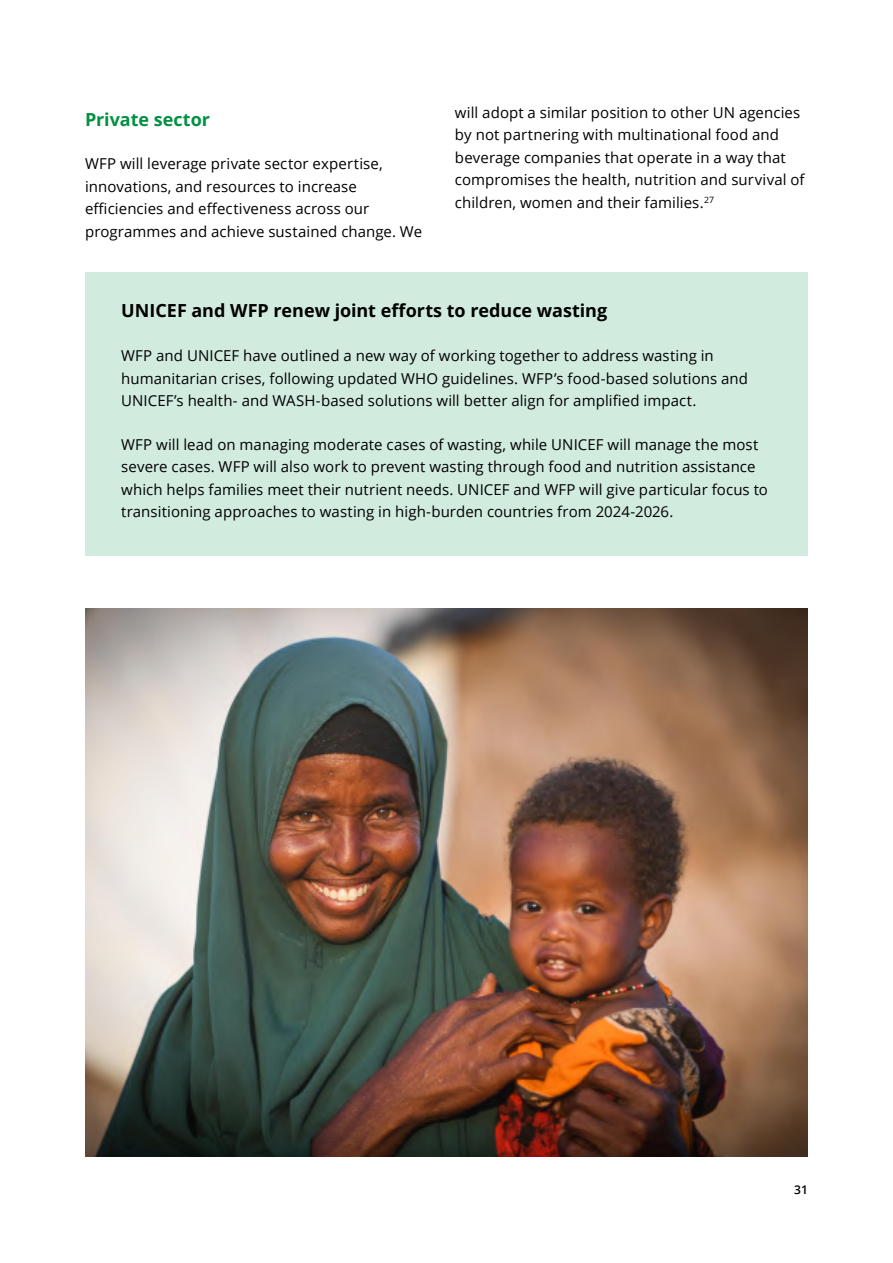
<style>
.page{position:relative;width:893px;height:1263px;background:#fff}
.page>*{position:absolute;margin:0;border:0;box-sizing:border-box;transform-origin:0 0}
.t1{font:700 18px "Open Sans";letter-spacing:-.005em;color:#000}
.t2{font:700 18px "Open Sans";letter-spacing:-.005em;color:#009142}
.t3{font:15px/22.5px "Open Sans";letter-spacing:.005em;color:#000}
.t4{font:600 12px "Open Sans";color:#000}
</style>
<div class="page">
<div style="left:85px;top:272px;width:723px;height:284px;background:#d1ebde"></div>
<img style="left:85px;top:608px;width:723px;height:549px">
<p class="t2" style="left:85px;top:107px;width:126px">Private sector</p>
<p class="t3" style="left:85px;top:152px;width:339px">WFP will leverage private sector expertise, innovations, and resources to increase efficiencies and effectiveness across our programmes and achieve sustained change. We</p>
<p class="t3" style="left:455px;top:101px;width:351px">will adopt a similar position to other UN agencies by not partnering with multinational food and beverage companies that operate in a way that compromises the health, nutrition and survival of children, women and their families.<sup>27</sup></p>
<p class="t1" style="left:121px;top:299px;width:487px">UNICEF and WFP renew joint efforts to reduce wasting</p>
<p class="t3" style="left:121px;top:344px;width:628px">WFP and UNICEF have outlined a new way of working together to address wasting in humanitarian crises, following updated WHO guidelines. WFP’s food-based solutions and<br>UNICEF’s health- and WASH-based solutions will better align for amplified impact.</p>
<p class="t3" style="left:121px;top:433px;width:648px">WFP will lead on managing moderate cases of wasting, while UNICEF will manage the most severe cases. WFP will also work to prevent wasting through food and nutrition assistance which helps families meet their nutrient needs. UNICEF and WFP will give particular focus to transitioning approaches to wasting in high-burden countries from 2024-2026.</p>
<p class="t4" style="left:794px;top:1181px;width:15px">31</p>
</div>
